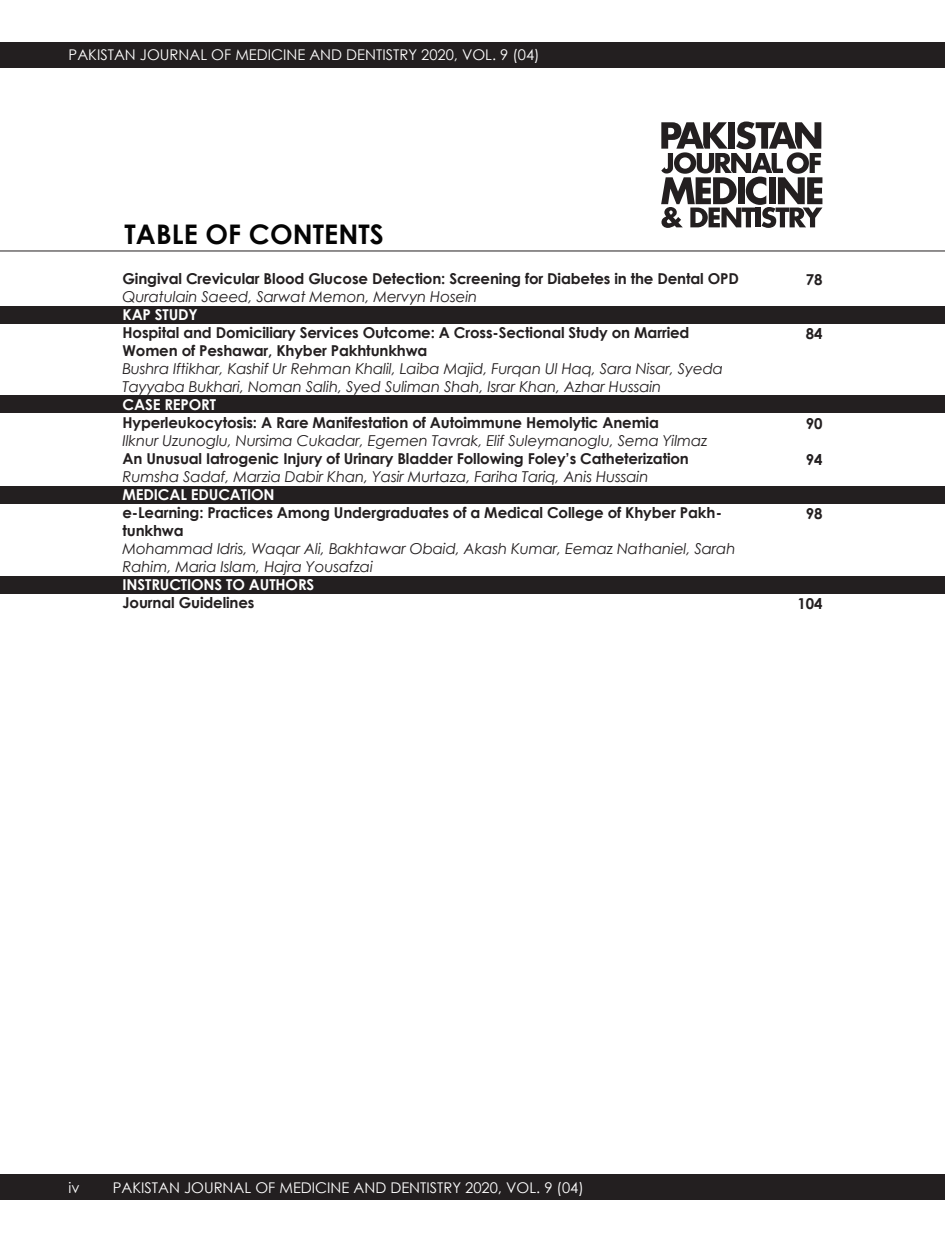
<style>
.page{position:relative;width:945px;height:1242px;background:#fff}
.page>*{position:absolute;margin:0;border:0;box-sizing:border-box;transform-origin:0 0}
.t1{font:700 27px "Century Gothic";letter-spacing:.005em;color:#040404}
.t2{font:700 15px/18px "Century Gothic";letter-spacing:-.01em;color:#231f20}
.t3{font:italic 15px/18px "Century Gothic";letter-spacing:-.01em;color:#231f20}
.t4{font:700 15px "Century Gothic";letter-spacing:-.01em;color:#fff}
.t5{font:14.7px "Century Gothic";color:#fff}
</style>
<div class="page">
<div style="left:0;top:1174px;width:945px;height:26px;background:#231f20"></div>
<div style="left:0;top:42px;width:945px;height:26px;background:#231f20"></div>
<hr style="left:0;top:251px;width:945px;height:1px;background:#231f20">
<svg style="left:661px;top:122px;width:161px;height:106px"></svg>
<div style="left:0;top:306px;width:945px;height:17px;background:#231f20"></div>
<div style="left:0;top:395px;width:945px;height:18px;background:#231f20"></div>
<div style="left:0;top:486px;width:945px;height:17px;background:#231f20"></div>
<div style="left:0;top:576px;width:945px;height:17px;background:#231f20"></div>
<p class="t5" style="left:69px;top:45px;width:473px">PAKISTAN JOURNAL OF MEDICINE AND DENTISTRY 2020, VOL. 9 (04)</p>
<h1 class="t1" style="left:125px;top:217px;width:261px">TABLE OF CONTENTS</h1>
<p class="t2" style="left:123px;top:269px;width:618px">Gingival Crevicular Blood Glucose Detection: Screening for Diabetes in the Dental OPD</p>
<p class="t3" style="left:123px;top:287px;width:356px">Quratulain Saeed, Sarwat Memon, Mervyn Hosein</p>
<p class="t4" style="left:123px;top:305px;width:77px">KAP STUDY</p>
<p class="t2" style="left:123px;top:323px;width:568px">Hospital and Domiciliary Services Outcome: A Cross-Sectional Study on Married<br>Women of Peshawar, Khyber Pakhtunkhwa</p>
<p class="t3" style="left:123px;top:359px;width:602px">Bushra Iftikhar, Kashif Ur Rehman Khalil, Laiba Majid, Furqan Ul Haq, Sara Nisar, Syeda<br>Tayyaba Bukhari, Noman Salih, Syed Suliman Shah, Israr Khan, Azhar Hussain</p>
<p class="t4" style="left:123px;top:395px;width:95px">CASE REPORT</p>
<p class="t2" style="left:123px;top:413px;width:538px">Hyperleukocytosis: A Rare Manifestation of Autoimmune Hemolytic Anemia</p>
<p class="t3" style="left:123px;top:431px;width:587px">Ilknur Uzunoglu, Nursima Cukadar, Egemen Tavrak, Elif Suleymanoglu, Sema Yilmaz</p>
<p class="t2" style="left:123px;top:449px;width:568px">An Unusual Iatrogenic Injury of Urinary Bladder Following Foley’s Catheterization</p>
<p class="t3" style="left:123px;top:467px;width:527px">Rumsha Sadaf, Marzia Dabir Khan, Yasir Murtaza, Fariha Tariq, Anis Hussain</p>
<p class="t4" style="left:122px;top:485px;width:154px">MEDICAL EDUCATION</p>
<p class="t2" style="left:122px;top:503px;width:601px">e-Learning: Practices Among Undergraduates of a Medical College of Khyber Pakh&shy;tunkhwa</p>
<p class="t3" style="left:123px;top:539px;width:615px">Mohammad Idris, Waqar Ali, Bakhtawar Obaid, Akash Kumar, Eemaz Nathaniel, Sarah<br>Rahim, Maria Islam, Hajra Yousafzai</p>
<p class="t4" style="left:123px;top:575px;width:193px">INSTRUCTIONS TO AUTHORS</p>
<p class="t2" style="left:123px;top:593px;width:133px">Journal Guidelines</p>
<p class="t2" style="left:806px;top:270px;width:18px">78</p>
<p class="t2" style="left:806px;top:324px;width:18px">84</p>
<p class="t2" style="left:806px;top:414px;width:18px">90</p>
<p class="t2" style="left:806px;top:450px;width:18px">94</p>
<p class="t2" style="left:806px;top:504px;width:18px">98</p>
<p class="t2" style="left:798px;top:594px;width:26px">104</p>
<p class="t5" style="left:69px;top:1178px;width:13px">iv</p>
<p class="t5" style="left:113px;top:1178px;width:473px">PAKISTAN JOURNAL OF MEDICINE AND DENTISTRY 2020, VOL. 9 (04)</p>
</div>
